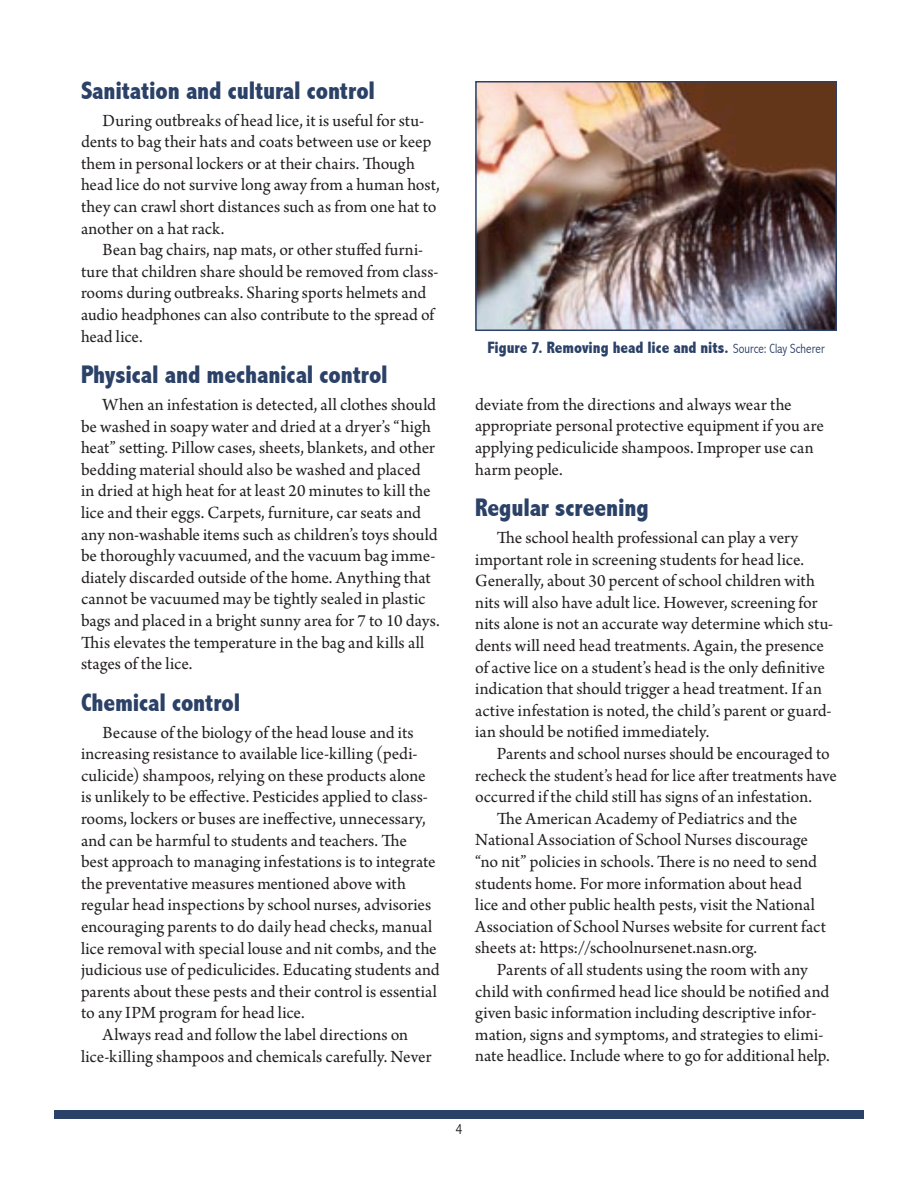
<style>
.page{position:relative;width:918px;height:1188px;background:#fff}
.page>*{position:absolute;margin:0;border:0;box-sizing:border-box;transform-origin:0 0}
.heading1{font:800 condensed 25.5px "Abadi";letter-spacing:-.005em;color:#2b4167}
.body_text{font:18px/21.6px "Arno Pro";color:#231f20}
.t1{font:800 condensed 16.5px "Abadi";color:#2b4167}
.t2{font:300 condensed 15px "Abadi";color:#231f20}
.s1{font-weight:300;font-size:13.5px}
</style>
<div class="page">
<div style="left:54px;top:1110px;width:810px;height:9px;background:#2b4167"></div>
<img style="left:478px;top:84px;width:356px;height:244px">
<div style="left:475px;top:81px;width:362px;height:250px;border:2px solid #2b4167"></div>
<p class="heading1" style="left:81px;top:75px;width:296px">Sanitation and cultural control</p>
<p class="body_text" style="left:81px;top:110px;width:360px;text-indent:22px">During outbreaks of head lice, it is useful for stu&shy;dents to bag their hats and coats between use or keep them in personal lockers or at their chairs. Though head lice do not survive long away from a human host, they can crawl short distances such as from one hat to another on a hat rack.</p>
<p class="body_text" style="left:81px;top:240px;width:359px;text-indent:22px">Bean bag chairs, nap mats, or other stuffed furni&shy;ture that children share should be removed from class&shy;rooms during outbreaks. Sharing sports helmets and audio headphones can also contribute to the spread of head lice.</p>
<p class="heading1" style="left:81px;top:360px;width:308px">Physical and mechanical control</p>
<p class="body_text" style="left:81px;top:395px;width:360px;text-indent:22px">When an infestation is detected, all clothes should be washed in soapy water and dried at a dryer’s “high heat” setting. Pillow cases, sheets, blankets, and other bedding material should also be washed and placed<br>in dried at high heat for at least 20 minutes to kill the lice and their eggs. Carpets, furniture, car seats and any non-washable items such as children’s toys should be thoroughly vacuumed, and the vacuum bag imme&shy;diately discarded outside of the home. Anything that cannot be vacuumed may be tightly sealed in plastic bags and placed in a bright sunny area for 7 to 10 days.<br>This elevates the temperature in the bag and kills all stages of the lice.</p>
<p class="heading1" style="left:81px;top:687px;width:161px">Chemical control</p>
<p class="body_text" style="left:81px;top:722px;width:360px;text-indent:22px">Because of the biology of the head louse and its increasing resistance to available lice-killing (pedi&shy;culicide) shampoos, relying on these products alone is unlikely to be effective. Pesticides applied to class&shy;rooms, lockers or buses are ineffective, unnecessary, and can be harmful to students and teachers. The<br>best approach to managing infestations is to integrate the preventative measures mentioned above with regular head inspections by school nurses, advisories encouraging parents to do daily head checks, manual lice removal with special louse and nit combs, and the judicious use of pediculicides. Educating students and parents about these pests and their control is essential to any IPM program for head lice.</p>
<p class="body_text" style="left:81px;top:1025px;width:352px;text-align:center">Always read and follow the label directions on lice-killing shampoos and chemicals carefully. Never</p>
<p class="t1" style="left:487px;top:338px;width:339px">Figure 7. Removing head lice and nits. <span class="s1">Source: Clay Scherer</span></p>
<p class="body_text" style="left:475px;top:394px;width:350px">deviate from the directions and always wear the appropriate personal protective equipment if you are applying pediculicide shampoos. Improper use can harm people.</p>
<p class="heading1" style="left:475px;top:493px;width:175px">Regular screening</p>
<p class="body_text" style="left:475px;top:528px;width:360px;text-indent:22px">The school health professional can play a very important role in screening students for head lice.<br>Generally, about 30 percent of school children with nits will also have adult lice. However, screening for nits alone is not an accurate way determine which stu&shy;dents will need head treatments. Again, the presence of active lice on a student’s head is the only definitive indication that should trigger a head treatment. If an active infestation is noted, the child’s parent or guard&shy;ian should be notified immediately.</p>
<p class="body_text" style="left:475px;top:744px;width:363px;text-indent:22px">Parents and school nurses should be encouraged to recheck the student’s head for lice after treatments have occurred if the child still has signs of an infestation.</p>
<p class="body_text" style="left:475px;top:808px;width:352px;text-indent:22px">The American Academy of Pediatrics and the National Association of School Nurses discourage “no nit” policies in schools. There is no need to send students home. For more information about head lice and other public health pests, visit the National Association of School Nurses website for current fact sheets at: https://schoolnursenet.nasn.org.</p>
<p class="body_text" style="left:475px;top:960px;width:356px;text-indent:22px">Parents of all students using the room with any child with confirmed head lice should be notified and given basic information including descriptive infor&shy;mation, signs and symptoms, and strategies to elimi&shy;nate headlice. Include where to go for additional help.</p>
<p class="t2" style="left:456px;top:1120px;width:8px">4</p>
</div>
